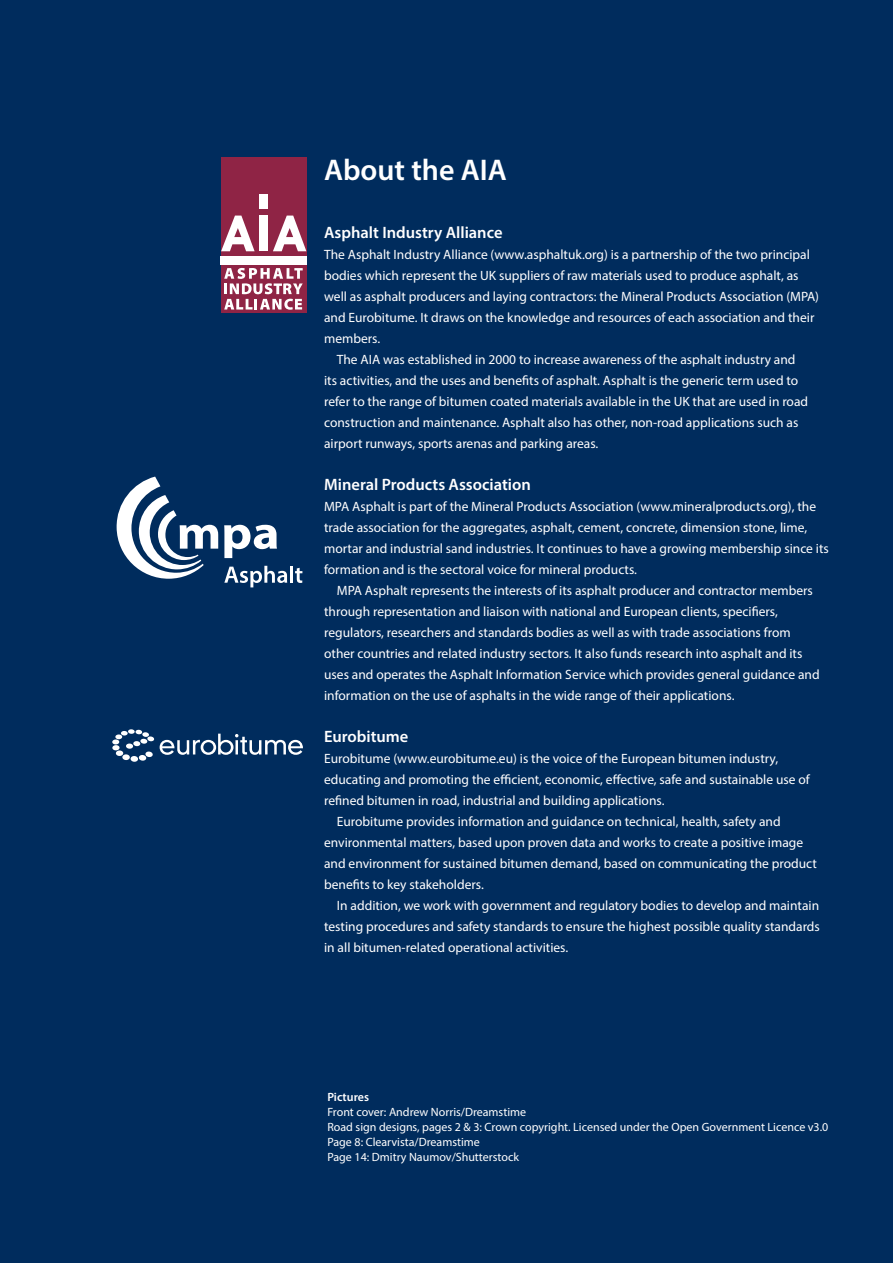
<style>
.page{position:relative;width:893px;height:1263px;background:#002c5d}
.page>*{position:absolute;margin:0;border:0;box-sizing:border-box;transform-origin:0 0}
.t1{font:600 30px "Myriad Pro";color:#fff}
.t2{font:600 16.5px "Myriad Pro";color:#fff}
.t3{font:13.5px/21px "Myriad Pro";color:#fff}
.t4{font:12px/15px "Myriad Pro";color:#fff}
.t5{font:600 12px "Myriad Pro";color:#fff}
</style>
<div class="page">
<svg style="left:117px;top:477px;width:101px;height:102px"></svg>
<svg style="left:224px;top:525px;width:53px;height:33px"></svg>
<svg style="left:224px;top:566px;width:63px;height:21px"></svg>
<hr style="left:290px;top:566px;width:3px;height:17px;background:#fff">
<svg style="left:295px;top:568px;width:7px;height:15px"></svg>
<div style="left:221px;top:157px;width:85px;height:156px;background:#8f2445"></div>
<svg style="left:224px;top:268px;width:79px;height:42px"></svg>
<svg style="left:221px;top:216px;width:34px;height:35px"></svg>
<svg style="left:273px;top:216px;width:33px;height:35px"></svg>
<div style="left:259px;top:216px;width:9px;height:35px;background:#fff"></div>
<div style="left:259px;top:194px;width:9px;height:15px;background:#fff"></div>
<div style="left:220px;top:256px;width:87px;height:8px;background:#fff"></div>
<svg style="left:160px;top:734px;width:143px;height:21px"></svg>
<svg style="left:112px;top:729px;width:42px;height:33px"></svg>
<h1 class="t1" style="left:324px;top:151px;width:184px">About the AIA</h1>
<p class="t2" style="left:324px;top:222px;width:180px">Asphalt Industry Alliance</p>
<p class="t3" style="left:324px;top:243px;width:487px">The Asphalt Industry Alliance (www.asphaltuk.org) is a partnership of the two principal</p>
<p class="t3" style="left:324px;top:264px;width:476px">bodies which represent the UK suppliers of raw materials used to produce asphalt, as</p>
<p class="t3" style="left:324px;top:286px;width:496px">well as asphalt producers and laying contractors: the Mineral Products Association (MPA)</p>
<p class="t3" style="left:324px;top:307px;width:492px">and Eurobitume. It draws on the knowledge and resources of each association and their</p>
<p class="t3" style="left:324px;top:328px;width:58px">members.</p>
<p class="t3" style="left:337px;top:349px;width:460px">The AIA was established in 2000 to increase awareness of the asphalt industry and</p>
<p class="t3" style="left:324px;top:370px;width:476px">its activities, and the uses and benefits of asphalt. Asphalt is the generic term used to</p>
<p class="t3" style="left:324px;top:391px;width:486px">refer to the range of bitumen coated materials available in the UK that are used in road</p>
<p class="t3" style="left:324px;top:412px;width:476px">construction and maintenance. Asphalt also has other, non-road applications such as</p>
<p class="t3" style="left:324px;top:433px;width:276px">airport runways, sports arenas and parking areas.</p>
<p class="t2" style="left:324px;top:474px;width:208px">Mineral Products Association</p>
<p class="t3" style="left:324px;top:495px;width:506px">MPA Asphalt is part of the Mineral Products Association (www.mineralproducts.org), the trade association for the aggregates, asphalt, cement, concrete, dimension stone, lime, mortar and industrial sand industries. It continues to have a growing membership since its formation and is the sectoral voice for mineral products.</p>
<p class="t3" style="left:324px;top:580px;width:497px;text-indent:13px">MPA Asphalt represents the interests of its asphalt producer and contractor members through representation and liaison with national and European clients, specifiers, regulators, researchers and standards bodies as well as with trade associations from other countries and related industry sectors. It also funds research into asphalt and its uses and operates the Asphalt Information Service which provides general guidance and information on the use of asphalts in the wide range of their applications.</p>
<p class="t2" style="left:324px;top:726px;width:86px">Eurobitume</p>
<p class="t3" style="left:324px;top:747px;width:456px">Eurobitume (www.eurobitume.eu) is the voice of the European bitumen industry,</p>
<p class="t3" style="left:324px;top:768px;width:487px">educating and promoting the efficient, economic, effective, safe and sustainable use of</p>
<p class="t3" style="left:324px;top:790px;width:342px">refined bitumen in road, industrial and building applications.</p>
<p class="t3" style="left:337px;top:811px;width:445px">Eurobitume provides information and guidance on technical, health, safety and</p>
<p class="t3" style="left:324px;top:832px;width:481px">environmental matters, based upon proven data and works to create a positive image</p>
<p class="t3" style="left:324px;top:853px;width:494px">and environment for sustained bitumen demand, based on communicating the product</p>
<p class="t3" style="left:324px;top:874px;width:161px">benefits to key stakeholders.</p>
<p class="t3" style="left:337px;top:895px;width:484px">In addition, we work with government and regulatory bodies to develop and maintain</p>
<p class="t3" style="left:324px;top:916px;width:497px">testing procedures and safety standards to ensure the highest possible quality standards</p>
<p class="t3" style="left:324px;top:937px;width:246px">in all bitumen-related operational activities.</p>
<p class="t5" style="left:327px;top:1089px;width:43px">Pictures</p>
<p class="t4" style="left:327px;top:1104px;width:502px">Front cover: Andrew Norris/Dreamstime<br>Road sign designs, pages 2 &amp; 3: Crown copyright. Licensed under the Open Government Licence v3.0<br>Page 8: Clearvista/Dreamstime<br>Page 14: Dmitry Naumov/Shutterstock</p>
</div>
